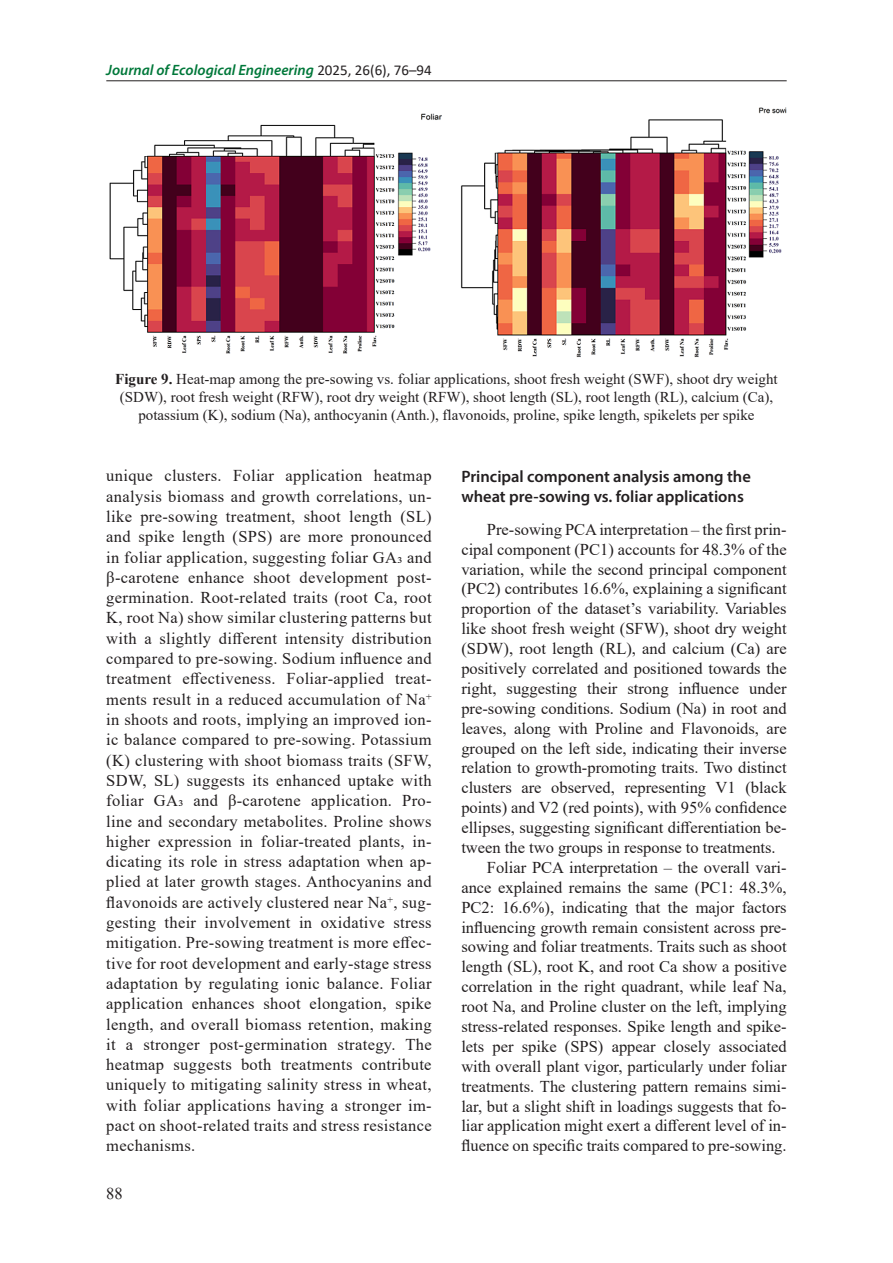
<style>
.page{position:relative;width:893px;height:1263px;background:#fff}
.page>*{position:absolute;margin:0;border:0;box-sizing:border-box;transform-origin:0 0}
.Base_Text{font:16.5px/20.2px "Times New Roman";color:#231f20;text-align:justify}
.Heading_2{font:600 16.5px/20px "Myriad Pro";color:#231f20}
.Figure{font:15px/18px "Times New Roman";color:#231f20;text-align:center}
.t1{font:italic 600 15px "Myriad Pro";color:#00783a}
.s1{font-family:"Calibri";font-weight:400;font-style:normal;color:#231f20}
.s2{font-weight:700}
</style>
<div class="page">
<hr style="left:106px;top:80px;width:681px;height:1px;background:#231f20">
<img style="left:109px;top:107px;width:678px;height:250px">
<p class="t1" style="left:106px;top:60px;width:327px">Journal of Ecological Engineering <span class="s1">2025, 26(6), 76–94</span></p>
<p class="Figure" style="left:115px;top:369px;width:664px"><span class="s2">Figure 9.</span> Heat-map among the pre-sowing vs. foliar applications, shoot fresh weight (SWF), shoot dry weight (SDW), root fresh weight (RFW), root dry weight (RFW), shoot length (SL), root length (RL), calcium (Ca), potassium (K), sodium (Na), anthocyanin (Anth.), flavonoids, proline, spike length, spikelets per spike</p>
<p class="Base_Text" style="left:106px;top:465px;width:327px">unique clusters. Foliar application heatmap analysis biomass and growth correlations, un&shy;like pre-sowing treatment, shoot length (SL) and spike length (SPS) are more pronounced in foliar application, suggesting foliar GA₃ and β-carotene enhance shoot development post&shy;germination. Root-related traits (root Ca, root K, root Na) show similar clustering patterns but with a slightly different intensity distribution compared to pre-sowing. Sodium influence and treatment effectiveness. Foliar-applied treat&shy;ments result in a reduced accumulation of Na⁺ in shoots and roots, implying an improved ion&shy;ic balance compared to pre-sowing. Potassium (K) clustering with shoot biomass traits (SFW, SDW, SL) suggests its enhanced uptake with foliar GA₃ and β-carotene application. Pro&shy;line and secondary metabolites. Proline shows higher expression in foliar-treated plants, in&shy;dicating its role in stress adaptation when ap&shy;plied at later growth stages. Anthocyanins and flavonoids are actively clustered near Na⁺, sug&shy;gesting their involvement in oxidative stress mitigation. Pre-sowing treatment is more effec&shy;tive for root development and early-stage stress adaptation by regulating ionic balance. Foliar application enhances shoot elongation, spike length, and overall biomass retention, making it a stronger post-germination strategy. The heatmap suggests both treatments contribute uniquely to mitigating salinity stress in wheat, with foliar applications having a stronger im&shy;pact on shoot-related traits and stress resistance mechanisms.</p>
<p class="Heading_2" style="left:461px;top:466px;width:291px">Principal component analysis among the wheat pre-sowing vs. foliar applications</p>
<p class="Base_Text" style="left:461px;top:519px;width:327px;text-indent:26px">Pre-sowing PCA interpretation – the first prin&shy;cipal component (PC1) accounts for 48.3% of the variation, while the second principal component (PC2) contributes 16.6%, explaining a significant proportion of the dataset’s variability. Variables like shoot fresh weight (SFW), shoot dry weight (SDW), root length (RL), and calcium (Ca) are positively correlated and positioned towards the right, suggesting their strong influence under pre-sowing conditions. Sodium (Na) in root and leaves, along with Proline and Flavonoids, are grouped on the left side, indicating their inverse relation to growth-promoting traits. Two distinct clusters are observed, representing V1 (black points) and V2 (red points), with 95% confidence ellipses, suggesting significant differentiation be&shy;tween the two groups in response to treatments.</p>
<p class="Base_Text" style="left:461px;top:857px;width:327px;text-indent:26px">Foliar PCA interpretation – the overall vari&shy;ance explained remains the same (PC1: 48.3%, PC2: 16.6%), indicating that the major factors influencing growth remain consistent across pre&shy;sowing and foliar treatments. Traits such as shoot length (SL), root K, and root Ca show a positive correlation in the right quadrant, while leaf Na, root Na, and Proline cluster on the left, implying stress-related responses. Spike length and spike&shy;lets per spike (SPS) appear closely associated with overall plant vigor, particularly under foliar treatments. The clustering pattern remains simi&shy;lar, but a slight shift in loadings suggests that fo&shy;liar application might exert a different level of in&shy;fluence on specific traits compared to pre-sowing.</p>
<p class="Base_Text" style="left:106px;top:1183px;width:18px">88</p>
</div>
